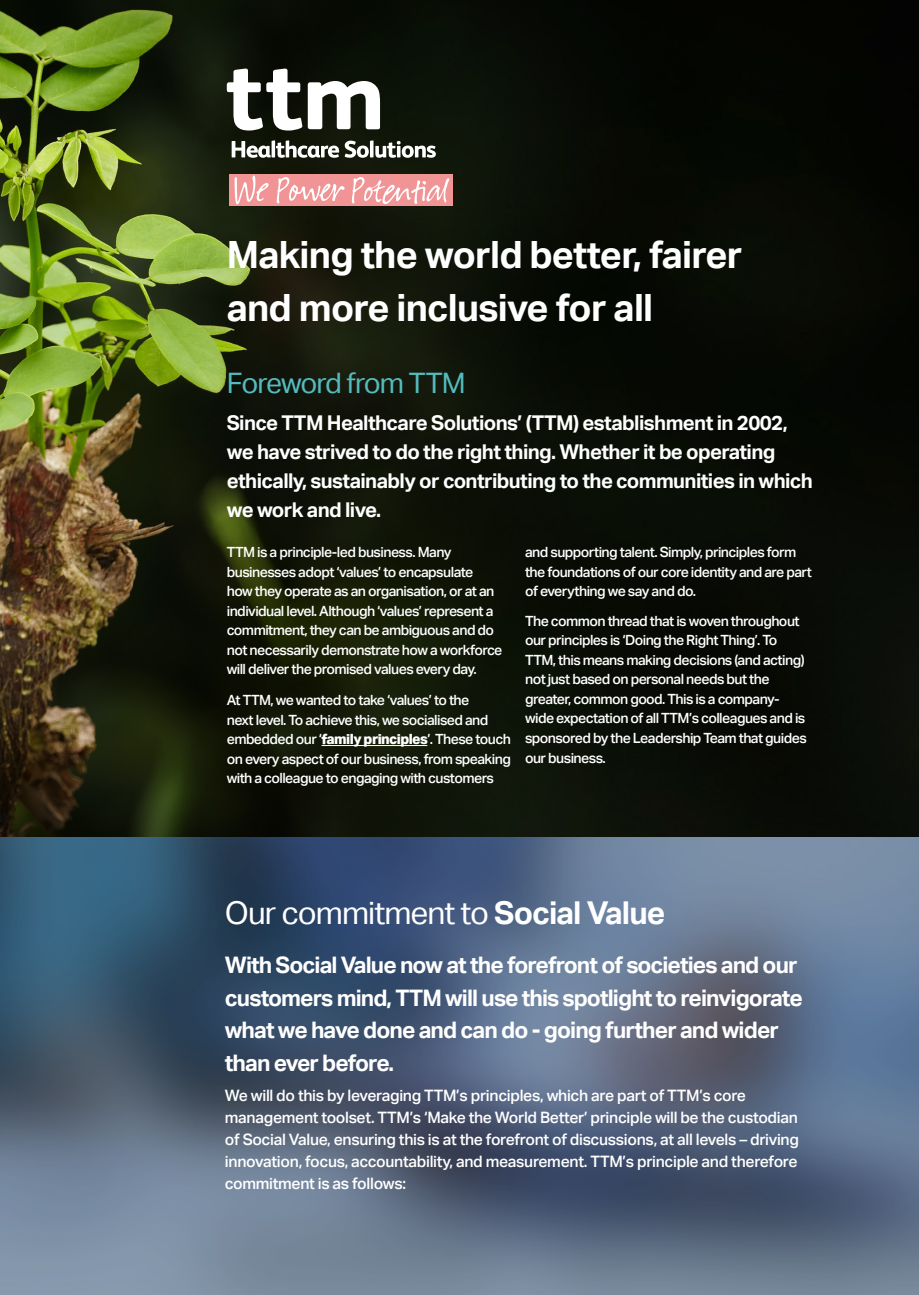
<style>
.page{position:relative;width:919px;height:1295px;background:#fff}
.page>*{position:absolute;margin:0;border:0;box-sizing:border-box;transform-origin:0 0}
.t1{font:700 37.62px/52.5px "Aktiv Grotesk";letter-spacing:-.02em;color:#fff}
.t2{font:31.5px "Aktiv Grotesk";letter-spacing:-.03em;color:#fff}
.t3{font:28.18px "Aktiv Grotesk";letter-spacing:-.035em;color:#54bcbe}
.t4{font:700 22.75px/32.4px "Aktiv Grotesk";letter-spacing:-.04em;color:#fff}
.t5{font:700 20.39px/29px "Aktiv Grotesk";letter-spacing:-.03em;color:#fff}
.t6{font:500 15.75px/21.9px "Aktiv Grotesk";letter-spacing:-.02em;color:#fff}
.t7{font:500 14.09px/19.6px "Aktiv Grotesk";letter-spacing:-.04em;color:#fff}
.s1{font-weight:800}
.s2{font-weight:700}
</style>
<div class="page">
<img style="left:0;top:836px;width:919px;height:459px">
<img style="left:0;top:0;width:919px;height:836px">
<hr style="left:321px;top:745px;width:106px;height:1px;background:#fff">
<svg style="left:227px;top:69px;width:75px;height:62px"></svg>
<svg style="left:308px;top:81px;width:72px;height:48px"></svg>
<svg style="left:232px;top:140px;width:204px;height:18px"></svg>
<div style="left:229px;top:175px;width:224px;height:31px;background:#f19495"></div>
<svg style="left:235px;top:175px;width:214px;height:29px"></svg>
<h1 class="t1" style="left:227px;top:229px;width:517px">Making the world better, fairer and more inclusive for all</h1>
<h3 class="t3" style="left:227px;top:367px;width:240px">Foreword from TTM</h3>
<h3 class="t5" style="left:227px;top:408px;width:588px">Since TTM Healthcare Solutions’ (TTM) establishment in 2002, we have strived to do the right thing. Whether it be operating ethically, sustainably or contributing to the communities in which we work and live.</h3>
<p class="t7" style="left:227px;top:542px;width:277px">TTM is a principle-led business. Many businesses adopt ‘values’ to encapsulate how they operate as an organisation, or at an individual level. Although ‘values’ represent a commitment, they can be ambiguous and do not necessarily demonstrate how a workforce will deliver the promised values every day.</p>
<p class="t7" style="left:227px;top:690px;width:286px">At TTM, we wanted to take ‘values’ to the<br>next level. To achieve this, we socialised and embedded our ‘<span class="s1">family principles</span>’. These touch on every aspect of our business, from speaking with a colleague to engaging with customers</p>
<p class="t7" style="left:525px;top:542px;width:288px">and supporting talent. Simply, principles form the foundations of our core identity and are part of everything we say and do.</p>
<p class="t7" style="left:525px;top:611px;width:283px">The common thread that is woven throughout our principles is ‘Doing the Right Thing’. To TTM, this means making decisions (and acting) not just based on personal needs but the greater, common good. This is a company&shy;wide expectation of all TTM’s colleagues and is sponsored by the Leadership Team that guides our business.</p>
<h2 class="t2" style="left:225px;top:894px;width:442px">Our commitment to <span class="s2">Social Value</span></h2>
<h3 class="t4" style="left:225px;top:949px;width:579px">With Social Value now at the forefront of societies and our customers mind, TTM will use this spotlight to reinvigorate what we have done and can do - going further and wider than ever before.</h3>
<p class="t6" style="left:225px;top:1085px;width:575px">We will do this by leveraging TTM’s principles, which are part of TTM’s core management toolset. TTM’s ‘Make the World Better’ principle will be the custodian of Social Value, ensuring this is at the forefront of discussions, at all levels – driving innovation, focus, accountability, and measurement. TTM’s principle and therefore commitment is as follows:</p>
</div>
